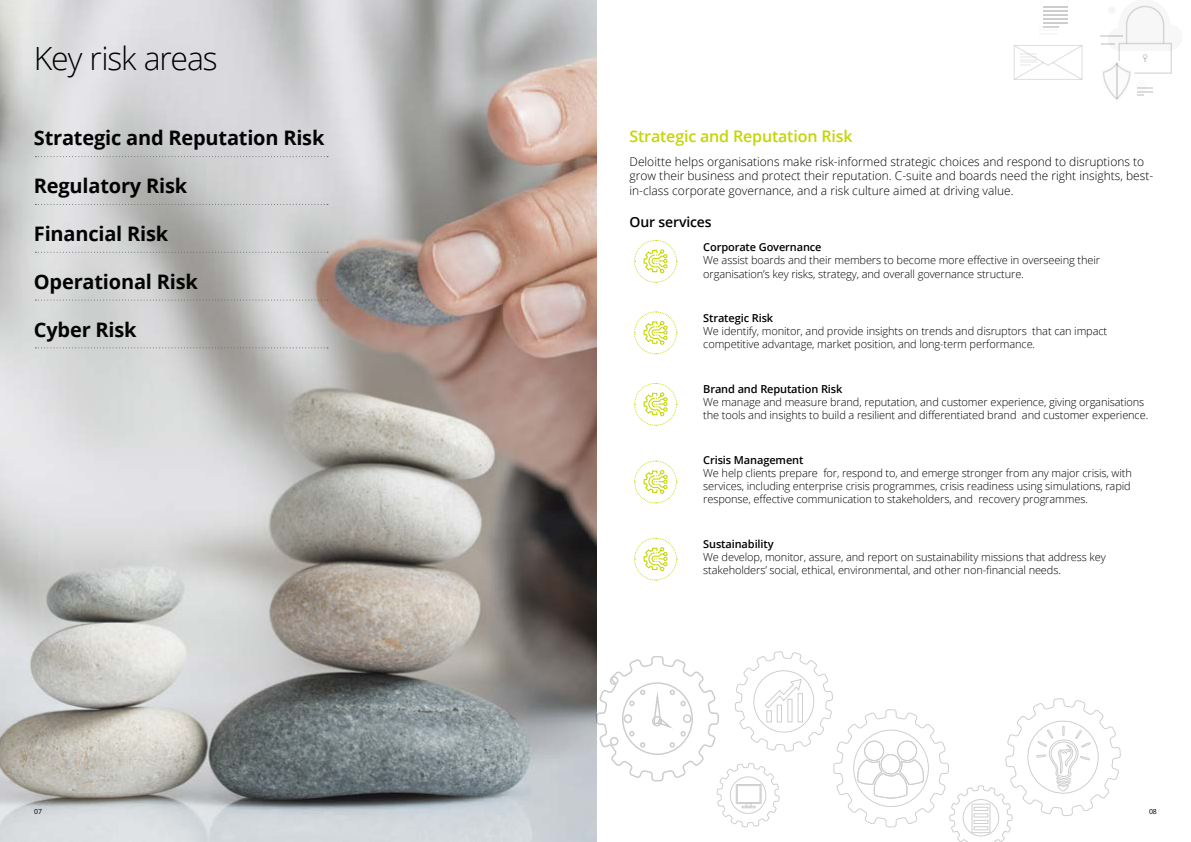
<style>
.page{position:relative;width:1191px;height:842px;background:#fff}
.page>*{position:absolute;margin:0;border:0;box-sizing:border-box;transform-origin:0 0}
.t1{font:300 32px "Open Sans";letter-spacing:-.035em;color:#000}
.t2{font:700 20px "Open Sans";letter-spacing:-.01em;color:#030303}
.t3{font:600 16px "Open Sans";letter-spacing:-.01em;color:#c4d600}
.t4{font:600 14px "Open Sans";letter-spacing:-.01em;color:#000}
.t5{font:300 12px/14.4px "Open Sans";color:#000}
.t6{font:300 11px/13.2px "Open Sans";letter-spacing:-.01em;color:#000}
.t7{font:600 11px "Open Sans";letter-spacing:-.01em;color:#000}
.t8{font:7px "Open Sans";color:#000}
.s1{color:#fff}
</style>
<div class="page">
<img style="left:0;top:0;width:596px;height:842px">
<svg style="left:35px;top:156px;width:293px;height:1px"></svg>
<svg style="left:35px;top:204px;width:293px;height:1px"></svg>
<svg style="left:35px;top:252px;width:293px;height:1px"></svg>
<svg style="left:35px;top:300px;width:293px;height:1px"></svg>
<svg style="left:35px;top:347px;width:293px;height:1px"></svg>
<svg style="left:595px;top:643px;width:526px;height:199px"></svg>
<svg style="left:634px;top:240px;width:43px;height:43px"></svg>
<svg style="left:634px;top:311px;width:43px;height:44px"></svg>
<svg style="left:634px;top:383px;width:43px;height:43px"></svg>
<svg style="left:634px;top:460px;width:43px;height:44px"></svg>
<svg style="left:634px;top:537px;width:43px;height:44px"></svg>
<svg style="left:1100px;top:5px;width:72px;height:95px"></svg>
<svg style="left:1013px;top:45px;width:69px;height:35px"></svg>
<svg style="left:1043px;top:6px;width:24px;height:22px"></svg>
<h1 class="t1" style="left:34px;top:36px;width:185px">Key risk areas</h1>
<h2 class="t2" style="left:34px;top:124px;width:292px">Strategic and Reputation Risk</h2>
<h2 class="t2" style="left:34px;top:172px;width:155px">Regulatory Risk</h2>
<h2 class="t2" style="left:34px;top:220px;width:136px">Financial Risk</h2>
<h2 class="t2" style="left:34px;top:268px;width:165px">Operational Risk</h2>
<h2 class="t2" style="left:34px;top:316px;width:104px">Cyber Risk</h2>
<h3 class="t3" style="left:629px;top:125px;width:224px">Strategic and Reputation Risk</h3>
<p class="t5" style="left:629px;top:154px;width:525px">Deloitte helps organisations make risk-informed strategic choices and respond to disruptions to grow their business and protect their reputation. C-suite and boards need the right insights, best&shy;in-class corporate governance, and a risk culture aimed at driving value.</p>
<p class="t4" style="left:629px;top:212px;width:84px">Our services</p>
<p class="t7" style="left:703px;top:240px;width:120px">Corporate Governance</p>
<p class="t6" style="left:703px;top:253px;width:398px">We assist boards and their members to become more effective in overseeing their organisation’s key risks, strategy, and overall governance structure.</p>
<p class="t7" style="left:703px;top:310px;width:71px">Strategic Risk</p>
<p class="t6" style="left:703px;top:324px;width:405px">We identify, monitor, and provide insights on trends and disruptors that can impact competitive advantage, market position, and long-term performance.</p>
<p class="t7" style="left:703px;top:381px;width:141px">Brand and Reputation Risk</p>
<p class="t6" style="left:703px;top:395px;width:446px">We manage and measure brand, reputation, and customer experience, giving organisations the tools and insights to build a resilient and differentiated brand and customer experience.</p>
<p class="t7" style="left:703px;top:452px;width:102px">Crisis Management</p>
<p class="t6" style="left:703px;top:466px;width:430px;text-align:justify">We help clients prepare for, respond to, and emerge stronger from any major crisis, with services, including enterprise crisis programmes, crisis readiness using simulations, rapid response, effective communication to stakeholders, and recovery programmes.</p>
<p class="t7" style="left:703px;top:536px;width:72px">Sustainability</p>
<p class="t6" style="left:703px;top:550px;width:404px">We develop, monitor, assure, and report on sustainability missions that address key stakeholders’ social, ethical, environmental, and other non-financial needs.</p>
<p class="t8" style="left:34px;top:807px;width:9px">07</p>
<p class="t8" style="left:1149px;top:807px;width:9px"><span class="s1">6</span>0 8</p>
</div>
